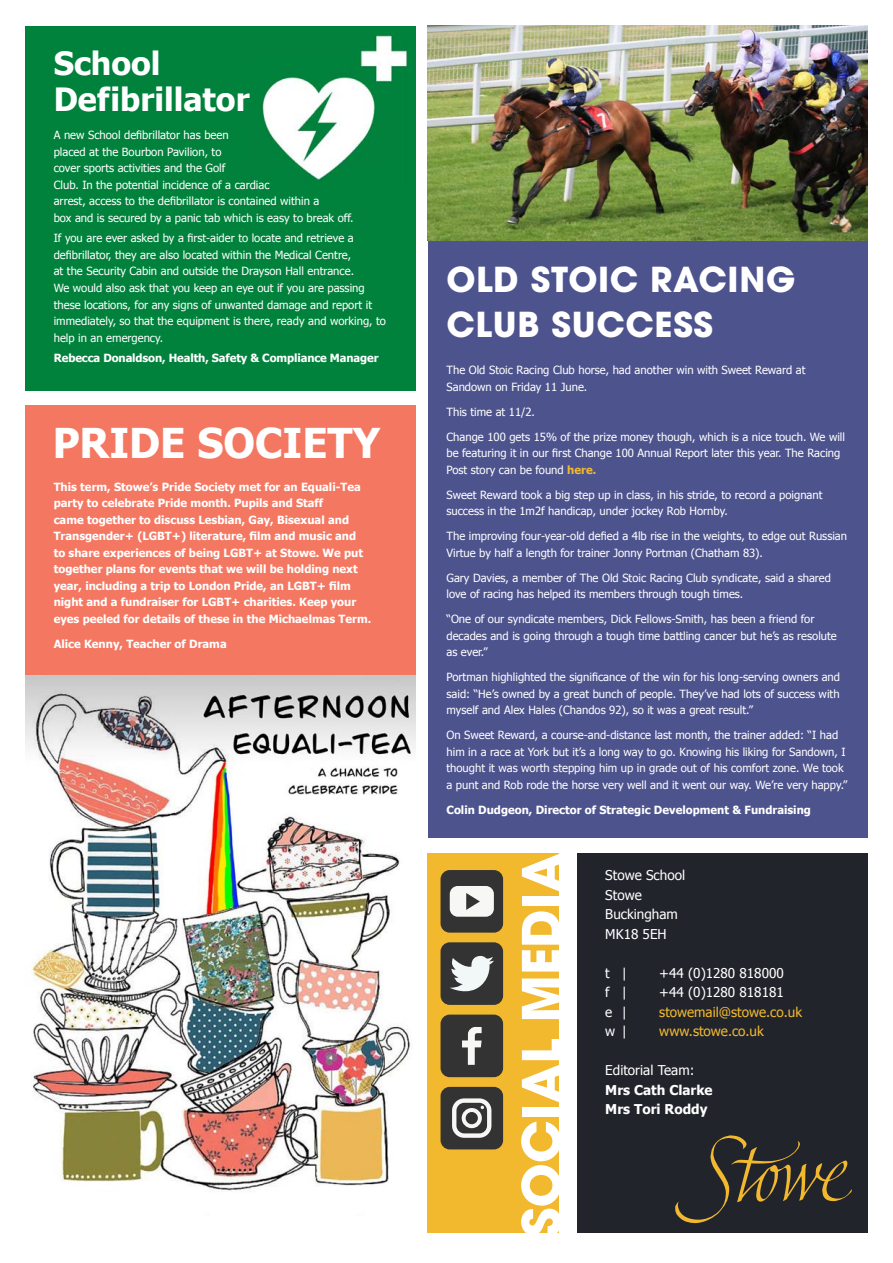
<style>
.page{position:relative;width:893px;height:1263px;background:#fff}
.page>*{position:absolute;margin:0;border:0;box-sizing:border-box;transform-origin:0 0}
.t1{font:700 51.9px "ITC Avant Garde Pro";color:#fff}
.t2{font:700 41.1px "Tahoma";color:#fff}
.t3{font:700 34.2px/44.8px "Avant Garde";letter-spacing:.02em;color:#fff}
.t4{font:700 32.1px/36px "Tahoma";color:#fff}
.t5{font:13.5px/19.5px "Tahoma";color:#fff}
.t6{font:13.5px "Tahoma";color:#f2b92e}
.t7{font:700 13.5px "Tahoma";color:#fff}
.t8{font:11.25px/16.5px "Tahoma";color:#fff}
.t9{font:700 11.25px/16.5px "Tahoma";color:#fff}
.s1{font-weight:700;color:#f2b92e}
.s2{font-weight:700}
</style>
<div class="page">
<img style="left:26px;top:674px;width:390px;height:517px">
<div style="left:26px;top:405px;width:390px;height:269px;background:#f47761"></div>
<div style="left:26px;top:26px;width:390px;height:365px;background:#00823c"></div>
<div style="left:428px;top:241px;width:439px;height:597px;background:#4d538d"></div>
<div style="left:577px;top:853px;width:290px;height:380px;background:#22242c"></div>
<div style="left:428px;top:853px;width:131px;height:380px;background:#f2b92e"></div>
<div style="left:441px;top:1087px;width:62px;height:62px;background:#333;border-radius:9px"></div>
<svg style="left:452px;top:1098px;width:39px;height:40px"></svg>
<div style="left:441px;top:1014px;width:62px;height:63px;background:#333;border-radius:9px"></div>
<svg style="left:462px;top:1027px;width:20px;height:38px"></svg>
<div style="left:441px;top:942px;width:62px;height:63px;background:#333;border-radius:9px"></div>
<svg style="left:450px;top:956px;width:44px;height:36px"></svg>
<div style="left:441px;top:870px;width:62px;height:63px;background:#333;border-radius:9px"></div>
<svg style="left:450px;top:886px;width:44px;height:31px"></svg>
<svg style="left:675px;top:1135px;width:177px;height:88px"></svg>
<img style="left:428px;top:26px;width:439px;height:215px">
<img style="left:260px;top:35px;width:148px;height:145px">
<p class="t4" style="left:54px;top:43px;width:197px">School<br>Defibrillator</p>
<p class="t8" style="left:54px;top:126px;width:301px">A new School defibrillator has been<br>placed at the Bourbon Pavilion, to<br>cover sports activities and the Golf<br>Club. In the potential incidence of a cardiac<br>arrest, access to the defibrillator is contained within a<br>box and is secured by a panic tab which is easy to break off.</p>
<p class="t8" style="left:54px;top:230px;width:334px">If you are ever asked by a first-aider to locate and retrieve a defibrillator, they are also located within the Medical Centre,<br>at the Security Cabin and outside the Drayson Hall entrance.<br>We would also ask that you keep an eye out if you are passing these locations, for any signs of unwanted damage and report it immediately, so that the equipment is there, ready and working, to help in an emergency.</p>
<p class="t9" style="left:54px;top:349px;width:326px">Rebecca Donaldson, Health, Safety &amp; Compliance Manager</p>
<p class="t2" style="left:53px;top:414px;width:329px">PRIDE SOCIETY</p>
<p class="t9" style="left:54px;top:478px;width:319px">This term, Stowe’s Pride Society met for an Equali-Tea party to celebrate Pride month. Pupils and Staff<br>came together to discuss Lesbian, Gay, Bisexual and Transgender+ (LGBT+) literature, film and music and<br>to share experiences of being LGBT+ at Stowe. We put together plans for events that we will be holding next year, including a trip to London Pride, an LGBT+ film night and a fundraiser for LGBT+ charities. Keep your eyes peeled for details of these in the Michaelmas Term.</p>
<p class="t9" style="left:54px;top:635px;width:175px">Alice Kenny, Teacher of Drama</p>
<p class="t3" style="left:446px;top:257px;width:350px">OLD STOIC RACING<br>CLUB SUCCESS</p>
<p class="t8" style="left:446px;top:361px;width:360px">The Old Stoic Racing Club horse, had another win with Sweet Reward at<br>Sandown on Friday 11 June.</p>
<p class="t8" style="left:446px;top:403px;width:90px">This time at 11/2.</p>
<p class="t8" style="left:446px;top:428px;width:400px">Change 100 gets 15% of the prize money though, which is a nice touch. We will be featuring it in our first Change 100 Annual Report later this year. The Racing<br>Post story can be found <span class="s1">here.</span></p>
<p class="t8" style="left:446px;top:486px;width:378px">Sweet Reward took a big step up in class, in his stride, to record a poignant success in the 1m2f handicap, under jockey Rob Hornby.</p>
<p class="t8" style="left:446px;top:527px;width:402px">The improving four-year-old defied a 4lb rise in the weights, to edge out Russian<br>Virtue by half a length for trainer Jonny Portman (Chatham 83).</p>
<p class="t8" style="left:446px;top:569px;width:386px">Gary Davies, a member of The Old Stoic Racing Club syndicate, said a shared love of racing has helped its members through tough times.</p>
<p class="t8" style="left:446px;top:610px;width:392px">“One of our syndicate members, Dick Fellows-Smith, has been a friend for decades and is going through a tough time battling cancer but he’s as resolute as ever.”</p>
<p class="t8" style="left:446px;top:668px;width:395px;text-align:justify">Portman highlighted the significance of the win for his long-serving owners and said: “He’s owned by a great bunch of people. They’ve had lots of success with myself and Alex Hales (Chandos 92), so it was a great result.”</p>
<p class="t8" style="left:446px;top:726px;width:402px">On Sweet Reward, a course-and-distance last month, the trainer added: “I had him in a race at York but it’s a long way to go. Knowing his liking for Sandown, I thought it was worth stepping him up in grade out of his comfort zone. We took a punt and Rob rode the horse very well and it went our way. We’re very happy.”</p>
<p class="t9" style="left:446px;top:801px;width:366px">Colin Dudgeon, Director of Strategic Development &amp; Fundraising</p>
<p class="t1" style="left:506px;top:1237px;width:386px;rotate:-90deg">SOCIAL MEDIA</p>
<p class="t5" style="left:605px;top:865px;width:81px">Stowe School<br>Stowe</p>
<p class="t5" style="left:605px;top:904px;width:74px">Buckingham</p>
<p class="t5" style="left:605px;top:923px;width:63px">MK18 5EH</p>
<p class="t5" style="left:605px;top:963px;width:23px">t |</p>
<p class="t5" style="left:659px;top:963px;width:126px">+44 (0)1280 818000</p>
<p class="t5" style="left:605px;top:982px;width:23px">f |</p>
<p class="t5" style="left:659px;top:982px;width:126px">+44 (0)1280 818181</p>
<p class="t5" style="left:605px;top:1002px;width:23px">e |</p>
<p class="t6" style="left:659px;top:1003px;width:144px">stowemail@stowe.co.uk</p>
<p class="t5" style="left:605px;top:1021px;width:23px">w |</p>
<p class="t6" style="left:659px;top:1022px;width:106px">www.stowe.co.uk</p>
<p class="t5" style="left:605px;top:1060px;width:109px">Editorial Team:<br><span class="s2">Mrs Cath Clarke</span></p>
<p class="t7" style="left:605px;top:1100px;width:104px">Mrs Tori Roddy</p>
</div>
